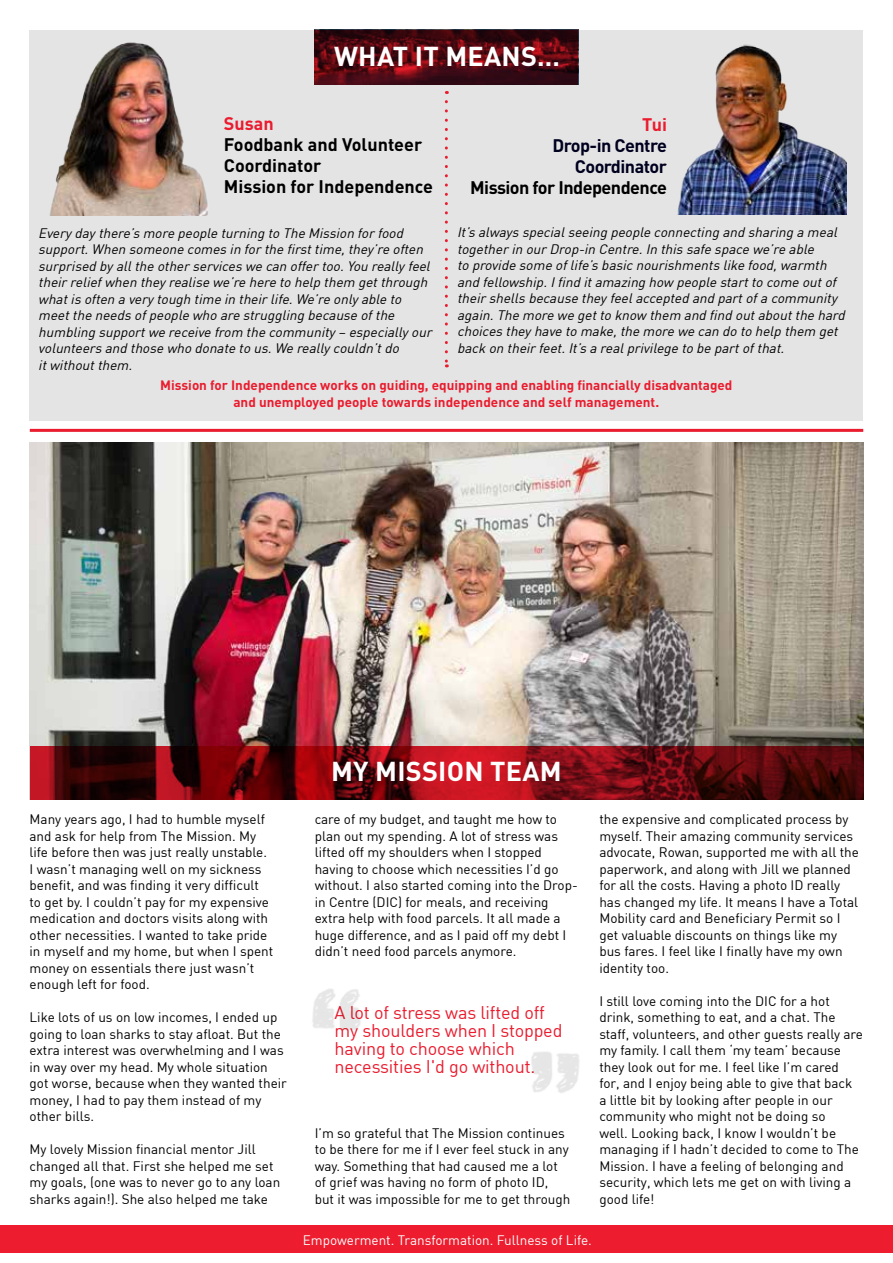
<style>
.page{position:relative;width:893px;height:1263px;background:#fff}
.page>*{position:absolute;margin:0;border:0;box-sizing:border-box;transform-origin:0 0}
.t1{font:700 27px "DIN Pro";letter-spacing:.01em;color:#fff}
.t2{font:18px/18px "DIN";letter-spacing:-.01em;color:#ea1c2e}
.t3{font:700 18px/21px "DIN Pro";color:#000}
.t4{font:700 18px/21px "DIN Pro";letter-spacing:-.03em;color:#00001f;text-align:right}
.t5{font:700 18px "DIN Pro";letter-spacing:-.03em;color:#000}
.t6{font:700 18px "DIN Pro";color:#ea1c2e}
.t7{font:13.5px/16.5px "DIN";color:#000}
.t8{font:italic 13.5px/16.5px "DIN";color:#000}
.t9{font:700 13.5px/16.2px "DIN Pro";color:#ea1c2e;text-align:center}
.t10{font:13.5px "DIN";color:#fff}
</style>
<div class="page">
<div style="left:0;top:1225px;width:893px;height:27px;background:#ed1c2e"></div>
<div style="left:30px;top:30px;width:833px;height:390px;background:#e4e4e4"></div>
<img style="left:314px;top:30px;width:264px;height:55px">
<hr style="left:30px;top:429px;width:833px;height:3px;background:#ea1c2e">
<svg style="left:445px;top:102px;width:3px;height:265px"></svg>
<img style="left:30px;top:442px;width:833px;height:304px">
<svg style="left:30px;top:746px;width:833px;height:53px;background:#6e0a10"></svg>
<img style="left:49px;top:42px;width:159px;height:173px">
<img style="left:677px;top:44px;width:169px;height:171px">
<img style="left:531px;top:1052px;width:49px;height:41px">
<img style="left:312px;top:989px;width:49px;height:41px">
<h1 class="t1" style="left:334px;top:38px;width:227px">WHAT IT MEANS…</h1>
<h2 class="t6" style="left:224px;top:111px;width:51px">Susan</h2>
<h2 class="t3" style="left:224px;top:133px;width:211px">Foodbank and Volunteer<br>Coordinator<br>Mission for Independence</h2>
<h2 class="t6" style="left:642px;top:112px;width:26px">Tui</h2>
<h2 class="t4" style="left:552px;top:134px;width:116px">Drop-in Centre<br>Coordinator</h2>
<h2 class="t5" style="left:470px;top:175px;width:198px">Mission for Independence</h2>
<p class="t8" style="left:38px;top:224px;width:398px">Everydaythere’s more people turning to The Mission forfood support.When someone comes in forthe firsttime,they’re often surprised byallthe otherservices we can offertoo.You reallyfeel theirreliefwhen theyrealise we’re here to help them getthrough whatis often a verytough time in theirlife.We’re onlyable to meetthe needs ofpeople who are struggling because ofthe humbling supportwe receive from the community– especiallyour volunteers and those who donate to us.We reallycouldn’tdo itwithoutthem.</p>
<p class="t8" style="left:457px;top:224px;width:393px">It’s always specialseeing people connecting and sharing a meal togetherin ourDrop-in Centre.In this safe space we’re able<br>to provide some oflife’s basic nourishments like food,warmth and fellowship.Ifind itamazing how people startto come outof theirshells because theyfeelaccepted and partofa community again.The more we getto know them and find outaboutthe hard choices theyhave to make,the more we can do to help them get back on theirfeet.It’s a realprivilege to be partofthat.</p>
<p class="t9" style="left:160px;top:377px;width:574px">Mission for Independence works on guiding, equipping and enabling financially disadvantaged and unemployed people towards independence and self management.</p>
<p class="t7" style="left:30px;top:811px;width:245px">Many years ago, I had to humble myself and ask for help from The Mission. My life before then was just really unstable.<br>I wasn’t managing well on my sickness benefit, and was finding it very difficult to get by. I couldn’t pay for my expensive medication and doctors visits along with other necessities. I wanted to take pride in myself and my home, but when I spent money on essentials there just wasn’t enough left for food.</p>
<p class="t7" style="left:30px;top:1009px;width:259px">Like lots of us on low incomes, I ended up going to loan sharks to stay afloat. But the extra interest was overwhelming and I was in way over my head. My whole situation got worse, because when they wanted their money, I had to pay them instead of my other bills.</p>
<p class="t7" style="left:30px;top:1141px;width:252px">My lovely Mission financial mentor Jill changed all that. First she helped me set my goals, (one was to never go to any loan sharks again!). She also helped me take</p>
<h1 class="t1" style="left:331px;top:753px;width:232px">MY MISSION TEAM</h1>
<p class="t7" style="left:315px;top:811px;width:265px">care of my budget, and taught me how to plan out my spending. A lot of stress was lifted off my shoulders when I stopped having to choose which necessities I’d go without. I also started coming into the Drop&shy;in Centre (DIC) for meals, and receiving extra help with food parcels. It all made a huge difference, and as I paid off my debt I didn’t need food parcels anymore.</p>
<h2 class="t2" style="left:335px;top:1003px;width:229px">A lot of stress was lifted off my shoulders when I stopped having to choose which necessities I'd go without.</h2>
<p class="t7" style="left:315px;top:1124px;width:257px">I’m so grateful that The Mission continues to be there for me if I ever feel stuck in any way. Something that had caused me a lot of grief was having no form of photo ID, but it was impossible for me to get through</p>
<p class="t7" style="left:599px;top:811px;width:261px">the expensive and complicated process by myself. Their amazing community services advocate, Rowan, supported me with all the paperwork, and along with Jill we planned for all the costs. Having a photo ID really has changed my life. It means I have a Total Mobility card and Beneficiary Permit so I get valuable discounts on things like my bus fares. I feel like I finally have my own identity too.</p>
<p class="t7" style="left:599px;top:992px;width:265px">I still love coming into the DIC for a hot drink, something to eat, and a chat. The staff, volunteers, and other guests really are my family. I call them ‘my team’ because they look out for me. I feel like I’m cared<br>for, and I enjoy being able to give that back a little bit by looking after people in our community who might not be doing so<br>well. Looking back, I know I wouldn’t be managing if I hadn’t decided to come to The Mission. I have a feeling of belonging and security, which lets me get on with living a good life!</p>
<p class="t10" style="left:303px;top:1231px;width:291px">Empowerment. Transformation. Fullness of Life.</p>
</div>
